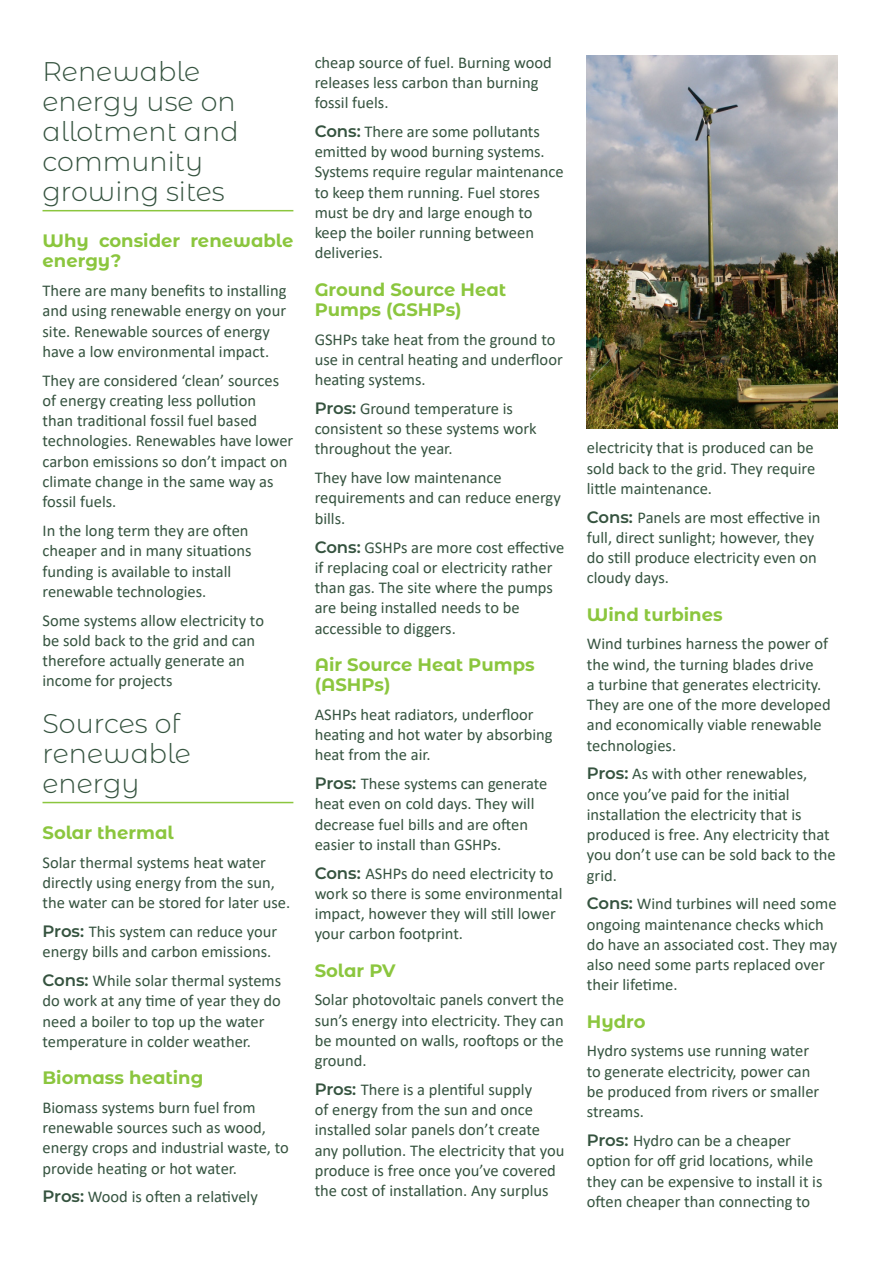
<style>
.page{position:relative;width:893px;height:1263px;background:#fff}
.page>*{position:absolute;margin:0;border:0;box-sizing:border-box;transform-origin:0 0}
.Sub_head_with_rule{font:300 27px/30px "Montserrat Alternates";color:#35533f}
.Text_head{font:700 18px/20.2px "Montserrat Alternates";color:#8bc63e}
.paragraph{font:16.5px/20.2px "Calibri";color:#35533f}
.s1{font-family:"Montserrat Alternates";font-weight:600}
</style>
<div class="page">
<hr style="left:43px;top:210px;width:250px;height:1px;background:#8bc63e">
<hr style="left:43px;top:802px;width:250px;height:1px;background:#8bc63e">
<img style="left:587px;top:55px;width:251px;height:373px">
<p class="Sub_head_with_rule" style="left:43px;top:56px;width:198px">Renewable energy use on allotment and community growing sites</p>
<p class="Text_head" style="left:43px;top:230px;width:252px">Why consider renewable energy?</p>
<p class="paragraph" style="left:43px;top:280px;width:245px">There are many benefits to installing and using renewable energy on your site. Renewable sources of energy have a low environmental impact.</p>
<p class="paragraph" style="left:43px;top:370px;width:252px">They are considered ‘clean’ sources of energy creating less pollution<br>than traditional fossil fuel based technologies. Renewables have lower carbon emissions so don’t impact on climate change in the same way as fossil fuels.</p>
<p class="paragraph" style="left:43px;top:520px;width:211px">In the long term they are often cheaper and in many situations funding is available to install renewable technologies.</p>
<p class="paragraph" style="left:43px;top:609px;width:223px">Some systems allow electricity to be sold back to the grid and can therefore actually generate an income for projects</p>
<p class="Sub_head_with_rule" style="left:43px;top:708px;width:150px">Sources of renewable energy</p>
<p class="Text_head" style="left:43px;top:822px;width:133px">Solar thermal</p>
<p class="paragraph" style="left:43px;top:852px;width:249px">Solar thermal systems heat water directly using energy from the sun, the water can be stored for later use.</p>
<p class="paragraph" style="left:43px;top:921px;width:236px"><span class="s1">Pros:</span> This system can reduce your energy bills and carbon emissions.</p>
<p class="paragraph" style="left:43px;top:970px;width:240px"><span class="s1">Cons:</span> While solar thermal systems do work at any time of year they do need a boiler to top up the water temperature in colder weather.</p>
<p class="Text_head" style="left:43px;top:1067px;width:162px">Biomass heating</p>
<p class="paragraph" style="left:43px;top:1097px;width:248px">Biomass systems burn fuel from renewable sources such as wood, energy crops and industrial waste, to provide heating or hot water.</p>
<p class="paragraph" style="left:43px;top:1186px;width:217px"><span class="s1">Pros:</span> Wood is often a relatively</p>
<p class="paragraph" style="left:315px;top:52px;width:239px">cheap source of fuel. Burning wood releases less carbon than burning fossil fuels.</p>
<p class="paragraph" style="left:315px;top:121px;width:250px"><span class="s1">Cons:</span> There are some pollutants emitted by wood burning systems.<br>Systems require regular maintenance to keep them running. Fuel stores must be dry and large enough to keep the boiler running between deliveries.</p>
<p class="Text_head" style="left:315px;top:278px;width:193px">Ground Source Heat<br>Pumps (GSHPs)</p>
<p class="paragraph" style="left:315px;top:329px;width:250px">GSHPs take heat from the ground to use in central heating and underfloor heating systems.</p>
<p class="paragraph" style="left:315px;top:398px;width:223px"><span class="s1">Pros:</span> Ground temperature is consistent so these systems work throughout the year.</p>
<p class="paragraph" style="left:315px;top:467px;width:248px">They have low maintenance requirements and can reduce energy bills.</p>
<p class="paragraph" style="left:315px;top:536px;width:251px"><span class="s1">Cons:</span> GSHPs are more cost effective if replacing coal or electricity rather than gas. The site where the pumps are being installed needs to be accessible to diggers.</p>
<p class="Text_head" style="left:315px;top:653px;width:222px">Air Source Heat Pumps (ASHPs)</p>
<p class="paragraph" style="left:315px;top:704px;width:240px">ASHPs heat radiators, underfloor heating and hot water by absorbing heat from the air.</p>
<p class="paragraph" style="left:315px;top:773px;width:234px"><span class="s1">Pros:</span> These systems can generate heat even on cold days. They will decrease fuel bills and are often easier to install than GSHPs.</p>
<p class="paragraph" style="left:315px;top:862px;width:249px"><span class="s1">Cons:</span> ASHPs do need electricity to work so there is some environmental impact, however they will still lower your carbon footprint.</p>
<p class="Text_head" style="left:315px;top:959px;width:82px">Solar PV</p>
<p class="paragraph" style="left:315px;top:989px;width:251px;text-align:justify">Solar photovoltaic panels convert the sun’s energy into electricity. They can be mounted on walls, rooftops or the ground.</p>
<p class="paragraph" style="left:315px;top:1079px;width:251px"><span class="s1">Pros:</span> There is a plentiful supply<br>of energy from the sun and once installed solar panels don’t create any pollution. The electricity that you produce is free once you’ve covered the cost of installation. Any surplus</p>
<p class="paragraph" style="left:587px;top:437px;width:230px;text-align:justify">electricity that is produced can be sold back to the grid. They require little maintenance.</p>
<p class="paragraph" style="left:587px;top:507px;width:235px"><span class="s1">Cons:</span> Panels are most effective in full, direct sunlight; however, they do still produce electricity even on cloudy days.</p>
<p class="Text_head" style="left:587px;top:603px;width:137px">Wind turbines</p>
<p class="paragraph" style="left:587px;top:633px;width:245px">Wind turbines harness the power of the wind, the turning blades drive<br>a turbine that generates electricity.<br>They are one of the more developed and economically viable renewable technologies.</p>
<p class="paragraph" style="left:587px;top:763px;width:250px"><span class="s1">Pros:</span> As with other renewables, once you’ve paid for the initial installation the electricity that is produced is free. Any electricity that you don’t use can be sold back to the grid.</p>
<p class="paragraph" style="left:587px;top:893px;width:252px"><span class="s1">Cons:</span> Wind turbines will need some ongoing maintenance checks which do have an associated cost. They may also need some parts replaced over their lifetime.</p>
<p class="Text_head" style="left:587px;top:1010px;width:60px">Hydro</p>
<p class="paragraph" style="left:587px;top:1040px;width:234px">Hydro systems use running water to generate electricity, power can be produced from rivers or smaller streams.</p>
<p class="paragraph" style="left:587px;top:1130px;width:237px"><span class="s1">Pros:</span> Hydro can be a cheaper option for off grid locations, while they can be expensive to install it is often cheaper than connecting to</p>
</div>
